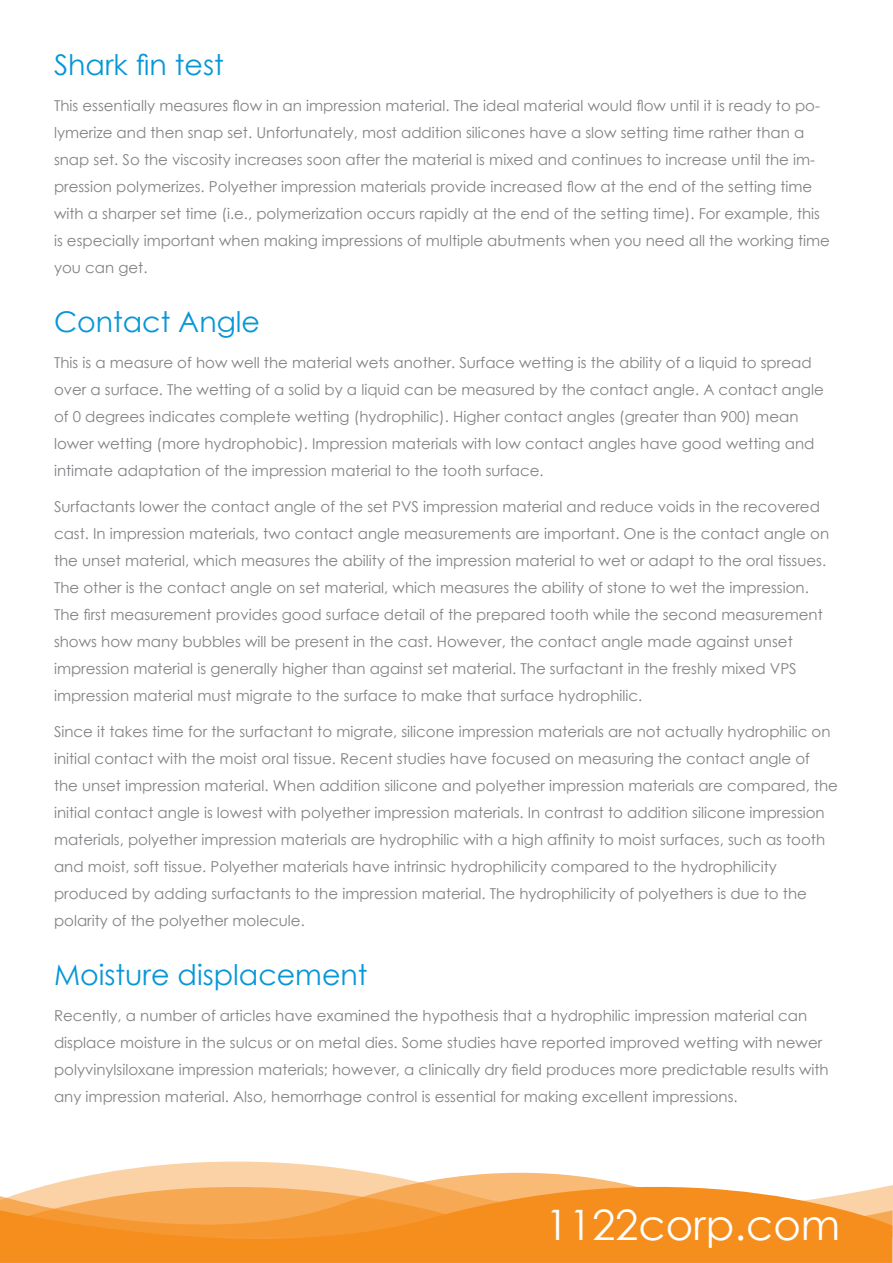
<style>
.page{position:relative;width:893px;height:1263px;background:#fff}
.page>*{position:absolute;margin:0;border:0;box-sizing:border-box;transform-origin:0 0}
.t1{font:42px "Century Gothic";color:#fff}
.t2{font:28.5px "Century Gothic";color:#0696d7}
.t3{font:15px/27px "Century Gothic";color:#808285}
</style>
<div class="page">
<div style="left:0;top:1239px;width:892px;height:24px;background:#f68e1e"></div>
<div style="left:0;top:1239px;width:707px;height:11px;background:#f68e1e"></div>
<svg style="left:0;top:1161px;width:893px;height:78px"></svg>
<h2 class="t2" style="left:54px;top:45px;width:171px">Shark fin test</h2>
<p class="t3" style="left:54px;top:92px;width:777px">This essentially measures flow in an impression material. The ideal material would flow until it is ready to po&shy;lymerize and then snap set. Unfortunately, most addition silicones have a slow setting time rather than a snap set. So the viscosity increases soon after the material is mixed and continues to increase until the im&shy;pression polymerizes. Polyether impression materials provide increased flow at the end of the setting time with a sharper set time (i.e., polymerization occurs rapidly at the end of the setting time). For example, this is especially important when making impressions of multiple abutments when you need all the working time you can get.</p>
<h2 class="t2" style="left:54px;top:302px;width:208px">Contact Angle</h2>
<p class="t3" style="left:54px;top:349px;width:771px">This is a measure of how well the material wets another. Surface wetting is the ability of a liquid to spread over a surface. The wetting of a solid by a liquid can be measured by the contact angle. A contact angle of 0 degrees indicates complete wetting (hydrophilic). Higher contact angles (greater than 900) mean lower wetting (more hydrophobic). Impression materials with low contact angles have good wetting and intimate adaptation of the impression material to the tooth surface.</p>
<p class="t3" style="left:54px;top:493px;width:777px">Surfactants lower the contact angle of the set PVS impression material and reduce voids in the recovered cast. In impression materials, two contact angle measurements are important. One is the contact angle on the unset material, which measures the ability of the impression material to wet or adapt to the oral tissues.<br>The other is the contact angle on set material, which measures the ability of stone to wet the impression.<br>The first measurement provides good surface detail of the prepared tooth while the second measurement shows how many bubbles will be present in the cast. However, the contact angle made against unset impression material is generally higher than against set material. The surfactant in the freshly mixed VPS impression material must migrate to the surface to make that surface hydrophilic.</p>
<p class="t3" style="left:54px;top:718px;width:785px">Since it takes time for the surfactant to migrate, silicone impression materials are not actually hydrophilic on initial contact with the moist oral tissue. Recent studies have focused on measuring the contact angle of<br>the unset impression material. When addition silicone and polyether impression materials are compared, the initial contact angle is lowest with polyether impression materials. In contrast to addition silicone impression materials, polyether impression materials are hydrophilic with a high affinity to moist surfaces, such as tooth and moist, soft tissue. Polyether materials have intrinsic hydrophilicity compared to the hydrophilicity produced by adding surfactants to the impression material. The hydrophilicity of polyethers is due to the polarity of the polyether molecule.</p>
<h2 class="t2" style="left:54px;top:954px;width:315px">Moisture displacement</h2>
<p class="t3" style="left:54px;top:1002px;width:776px">Recently, a number of articles have examined the hypothesis that a hydrophilic impression material can displace moisture in the sulcus or on metal dies. Some studies have reported improved wetting with newer polyvinylsiloxane impression materials; however, a clinically dry field produces more predictable results with any impression material. Also, hemorrhage control is essential for making excellent impressions.</p>
<h1 class="t1" style="left:545px;top:1195px;width:296px">1122corp.com</h1>
</div>
